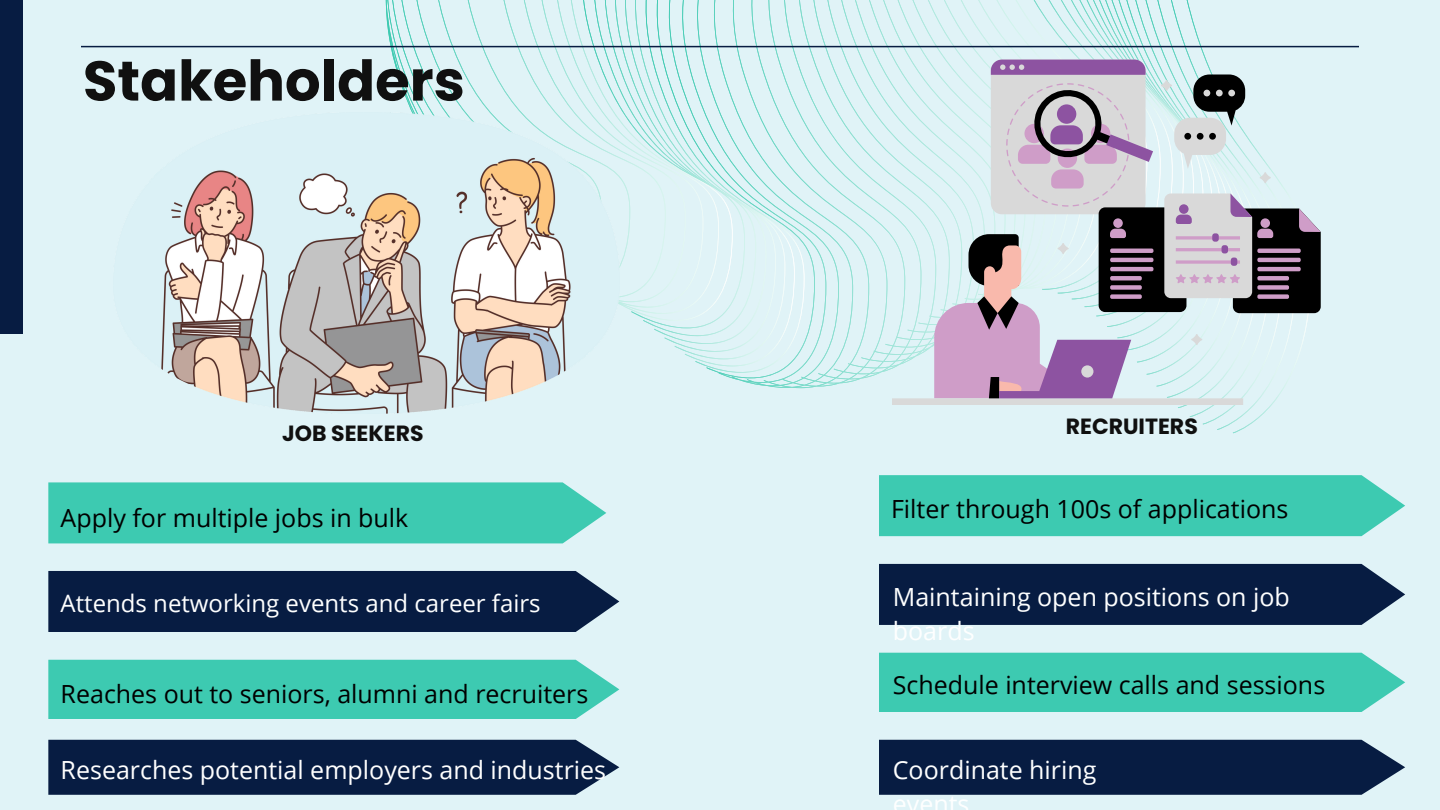
<style>
.page{position:relative;width:1440px;height:810px;background:#e0f3f7}
.page>*{position:absolute;margin:0;border:0;box-sizing:border-box;transform-origin:0 0}
.t1{font:700 56px "Poppins";color:#101010}
.t2{font:25px "Open Sans";color:#000}
.t3{font:25px/34.5px "Open Sans";color:#feffff}
.t4{font:25px "Open Sans";color:#fff}
.t5{font:24px "Open Sans";color:#feffff}
.t6{font:23px "Open Sans";color:#000}
.t7{font:700 22px "Poppins";color:#101010}
</style>
<div class="page">
<svg style="left:385px;top:0;width:194px;height:112px"></svg>
<svg style="left:579px;top:0;width:64px;height:318px"></svg>
<svg style="left:643px;top:0;width:12px;height:330px"></svg>
<svg style="left:655px;top:0;width:279px;height:389px"></svg>
<svg style="left:1178px;top:398px;width:99px;height:35px"></svg>
<hr style="left:81px;top:46px;width:1278px;height:1px;background:#071c42">
<img style="left:161px;top:112px;width:458px;height:302px">
<svg style="left:892px;top:60px;width:351px;height:345px"></svg>
<svg style="left:934px;top:0;width:387px;height:398px"></svg>
<svg style="left:1000px;top:64px;width:271px;height:314px"></svg>
<div style="left:879px;top:564px;width:526px;height:61px;background:#071c42"></div>
<div style="left:879px;top:653px;width:526px;height:59px;background:#3dcab1"></div>
<div style="left:879px;top:740px;width:526px;height:55px;background:#071c42"></div>
<div style="left:48px;top:482px;width:558px;height:61px;background:#3dcab1"></div>
<div style="left:48px;top:571px;width:571px;height:61px;background:#071c42"></div>
<div style="left:48px;top:660px;width:571px;height:59px;background:#3dcab1"></div>
<div style="left:48px;top:740px;width:571px;height:55px;background:#071c42"></div>
<div style="left:879px;top:475px;width:526px;height:61px;background:#3dcab1"></div>
<div style="left:0;top:0;width:23px;height:334px;background:#071c42"></div>
<p class="t1" style="left:83px;top:42px;width:383px">Stakeholders</p>
<p class="t7" style="left:282px;top:418px;width:143px">JOB SEEKERS</p>
<p class="t7" style="left:1066px;top:411px;width:134px">RECRUITERS</p>
<p class="t2" style="left:61px;top:500px;width:349px">Apply for multiple jobs in bulk</p>
<p class="t5" style="left:61px;top:587px;width:482px">Attends networking events and career fairs</p>
<p class="t2" style="left:61px;top:676px;width:529px">Reaches out to seniors, alumni and recruiters</p>
<p class="t4" style="left:61px;top:752px;width:547px">Researches potential employers and industries</p>
<p class="t6" style="left:942px;top:492px;width:367px">Filter through 100s of applications</p>
<p class="t2" style="left:891px;top:492px;width:399px">Filter through 100s of applications</p>
<p class="t3" style="left:893px;top:579px;width:398px">Maintaining open positions on job boards</p>
<p class="t2" style="left:893px;top:668px;width:434px">Schedule interview calls and sessions</p>
<p class="t3" style="left:893px;top:752px;width:205px">Coordinate hiring events</p>
</div>
